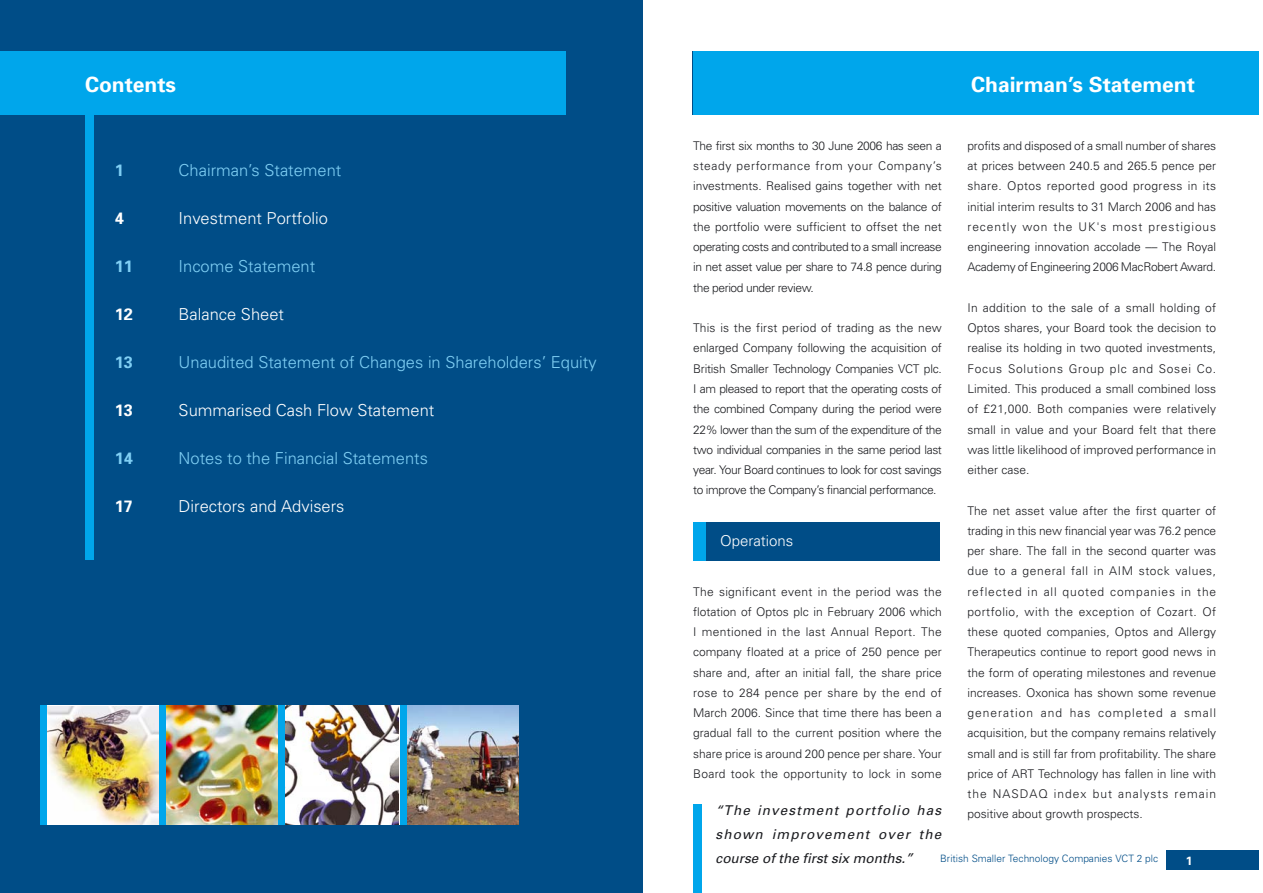
<style>
.page{position:relative;width:1263px;height:893px;background:#fff}
.page>*{position:absolute;margin:0;border:0;box-sizing:border-box;transform-origin:0 0}
.t1{font:700 21px "Univers";color:#fff}
.t2{font:300 16.5px "Univers";color:#80cff4}
.t3{font:300 16.5px "Univers";color:#fff}
.t4{font:700 16.5px "Univers";color:#80cff4}
.t5{font:700 16.5px "Univers";color:#fff}
.t6{font:300 15px "Univers";color:#fff}
.t7{font:italic 13.5px/24px "Univers";color:#1b1c20;text-align:justify}
.t8{font:300 12px/20.2px "Univers";color:#1b1c20;text-align:justify}
.t9{font:700 12px "Univers";color:#fff}
.t10{font:300 10.2px "Univers";color:#004d87}
</style>
<div class="page">
<div style="left:1166px;top:851px;width:93px;height:19px;background:#004d87"></div>
<div style="left:693px;top:51px;width:566px;height:64px;background:#00a6eb"></div>
<div style="left:693px;top:522px;width:247px;height:38px;background:#004d87"></div>
<div style="left:693px;top:522px;width:13px;height:38px;background:#00a6eb"></div>
<div style="left:693px;top:805px;width:9px;height:88px;background:#00a6eb"></div>
<div style="left:0;top:0;width:642px;height:893px;background:#004d87"></div>
<div style="left:85px;top:113px;width:9px;height:447px;background:#00a6eb"></div>
<div style="left:0;top:51px;width:566px;height:64px;background:#00a6eb"></div>
<img style="left:166px;top:705px;width:112px;height:119px">
<img style="left:47px;top:707px;width:113px;height:117px">
<img style="left:284px;top:705px;width:115px;height:119px">
<img style="left:406px;top:705px;width:113px;height:119px">
<div style="left:40px;top:705px;width:7px;height:119px;background:#00a6eb"></div>
<div style="left:160px;top:705px;width:6px;height:119px;background:#00a6eb"></div>
<div style="left:278px;top:705px;width:6px;height:119px;background:#00a6eb"></div>
<div style="left:400px;top:705px;width:6px;height:119px;background:#00a6eb"></div>
<h1 class="t1" style="left:85px;top:77px;width:92px">Contents</h1>
<h2 class="t4" style="left:115px;top:164px;width:11px">1</h2>
<h2 class="t2" style="left:179px;top:164px;width:164px">Chairman’s Statement</h2>
<h2 class="t5" style="left:115px;top:212px;width:11px">4</h2>
<h2 class="t3" style="left:179px;top:212px;width:151px">Investment Portfolio</h2>
<h2 class="t4" style="left:115px;top:260px;width:20px">11</h2>
<h2 class="t2" style="left:179px;top:260px;width:138px">Income Statement</h2>
<h2 class="t5" style="left:115px;top:308px;width:20px">12</h2>
<h2 class="t3" style="left:179px;top:308px;width:107px">Balance Sheet</h2>
<h2 class="t4" style="left:115px;top:356px;width:20px">13</h2>
<h2 class="t2" style="left:179px;top:356px;width:420px">Unaudited Statement of Changes in Shareholders’ Equity</h2>
<h2 class="t5" style="left:115px;top:404px;width:20px">13</h2>
<h2 class="t3" style="left:179px;top:404px;width:257px">Summarised Cash Flow Statement</h2>
<h2 class="t4" style="left:115px;top:452px;width:20px">14</h2>
<h2 class="t2" style="left:179px;top:452px;width:251px">Notes to the Financial Statements</h2>
<h2 class="t5" style="left:115px;top:500px;width:20px">17</h2>
<h2 class="t3" style="left:179px;top:500px;width:167px">Directors and Advisers</h2>
<h1 class="t1" style="left:968px;top:77px;width:207px">Investment Por folio</h1>
<h1 class="t1" style="left:971px;top:77px;width:225px">Chairman’s Statement</h1>
<p class="t8" style="left:693px;top:137px;width:250px">The first six months to 30 June 2006 has seen a steady performance from your Company’s investments. Realised gains together with net positive valuation movements on the balance of the portfolio were sufficient to offset the net operating costs and contributed to a small increase in net asset value per share to 74.8 pence during the period under review.</p>
<p class="t8" style="left:693px;top:319px;width:250px">This is the first period of trading as the new enlarged Company following the acquisition of British Smaller Technology Companies VCT plc.<br>I am pleased to report that the operating costs of the combined Company during the period were 22% lower than the sum of the expenditure of the two individual companies in the same period last year. Your Board continues to look for cost savings to improve the Company’s financial performance.</p>
<p class="t8" style="left:967px;top:137px;width:250px">profits and disposed of a small number of shares at prices between 240.5 and 265.5 pence per share. Optos reported good progress in its initial interim results to 31 March 2006 and has recently won the UK's most prestigious engineering innovation accolade –– The Royal Academy of Engineering 2006 MacRobert Award.</p>
<p class="t8" style="left:967px;top:299px;width:250px">In addition to the sale of a small holding of Optos shares, your Board took the decision to realise its holding in two quoted investments, Focus Solutions Group plc and Sosei Co.<br>Limited. This produced a small combined loss of £21,000. Both companies were relatively small in value and your Board felt that there was little likelihood of improved performance in either case.</p>
<p class="t8" style="left:967px;top:501px;width:250px">The net asset value after the first quarter of trading in this new financial year was 76.2 pence per share. The fall in the second quarter was due to a general fall in AIM stock values, reflected in all quoted companies in the portfolio, with the exception of Cozart. Of these quoted companies, Optos and Allergy Therapeutics continue to report good news in the form of operating milestones and revenue increases. Oxonica has shown some revenue generation and has completed a small acquisition, but the company remains relatively small and is still far from profitability. The share price of ART Technology has fallen in line with the NASDAQ index but analysts remain positive about growth prospects.</p>
<p class="t6" style="left:720px;top:535px;width:75px">Operations</p>
<p class="t8" style="left:693px;top:582px;width:250px">The significant event in the period was the flotation of Optos plc in February 2006 which I mentioned in the last Annual Report. The company floated at a price of 250 pence per share and, after an initial fall, the share price rose to 284 pence per share by the end of March 2006. Since that time there has been a gradual fall to the current position where the share price is around 200 pence per share. Your Board took the opportunity to lock in some</p>
<p class="t7" style="left:716px;top:799px;width:230px">“The investment portfolio has shown improvement over the course of the first six months.”</p>
<p class="t10" style="left:940px;top:855px;width:219px">British Smaller Technology Companies VCT 2 plc</p>
<p class="t9" style="left:1186px;top:856px;width:8px">1</p>
</div>
